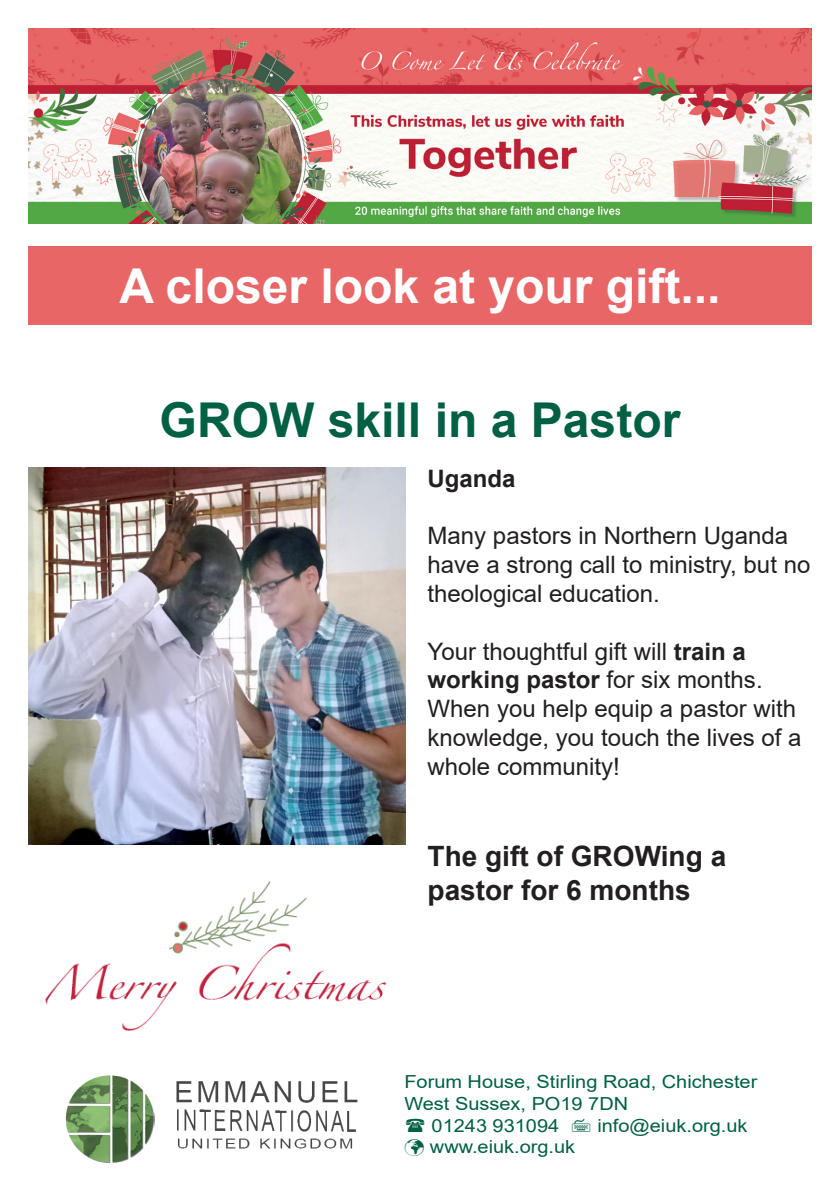
<style>
.page{position:relative;width:840px;height:1191px;background:#fff}
.page>*{position:absolute;margin:0;border:0;box-sizing:border-box;transform-origin:0 0}
.t1{font:700 48px "Arial";color:#fff}
.Heading{font:700 48px "Arial";color:#006044}
.Gift_details{font:700 28px/33.6px "Arial";color:#231f20}
.t2{font:24px/28.8px "Arial";color:#231f20}
.t3{font:700 24px "Arial";color:#231f20}
.t4{font:18px "Arial";color:#006044;scale:1.11 1}
.s1{font-weight:700}
</style>
<div class="page">
<img style="left:28px;top:28px;width:783px;height:196px">
<div style="left:28px;top:246px;width:783px;height:79px;background:#e96666"></div>
<img style="left:28px;top:844px;width:375px;height:187px">
<img style="left:65px;top:1075px;width:89px;height:87px">
<img style="left:176px;top:1081px;width:182px;height:68px">
<img style="left:28px;top:467px;width:377px;height:377px">
<h1 class="t1" style="left:119px;top:252px;width:602px">A closer look at your gift...</h1>
<p class="Heading" style="left:159px;top:386px;width:522px">GROW skill in a Pastor</p>
<p class="t3" style="left:427px;top:461px;width:90px">Uganda</p>
<p class="t2" style="left:427px;top:521px;width:384px">Many pastors in Northern Uganda have a strong call to ministry, but no theological education.</p>
<p class="t2" style="left:427px;top:636px;width:375px">Your thoughtful gift will <span class="s1">train a working pastor</span> for six months.<br>When you help equip a pastor with knowledge, you touch the lives of a whole community!</p>
<p class="Gift_details" style="left:427px;top:839px;width:300px">The gift of GROWing a pastor for 6 months</p>
<p class="t4" style="left:404px;top:1069px;width:319px">Forum House, Stirling Road, Chichester</p>
<p class="t4" style="left:404px;top:1091px;width:203px">West Sussex, PO19 7DN</p>
<p class="t4" style="left:431px;top:1112px;width:116px">01243 931094</p>
<p class="t4" style="left:597px;top:1112px;width:137px">info@eiuk.org.uk</p>
<p class="t4" style="left:404px;top:1134px;width:155px">✓ www.eiuk.org.uk</p>
</div>
